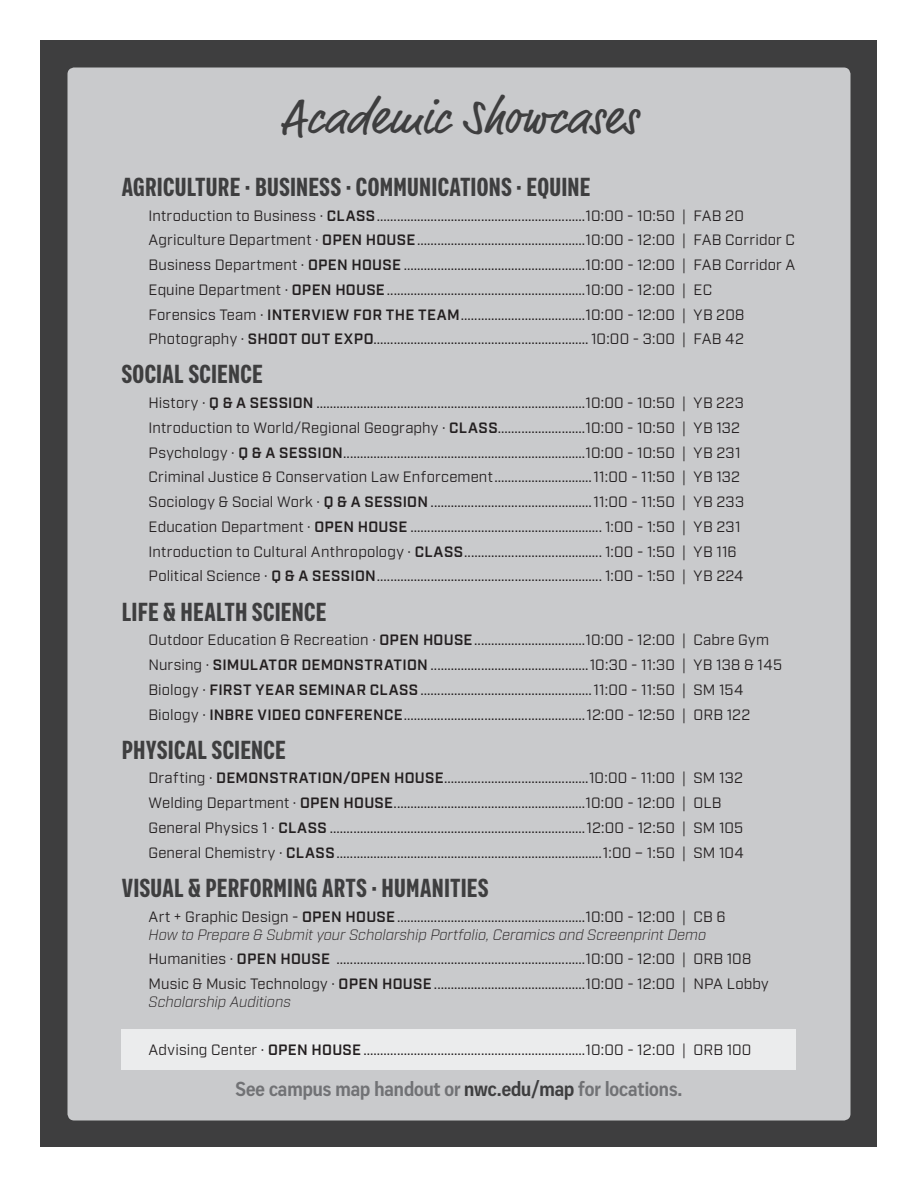
<style>
.page{position:relative;width:918px;height:1188px;background:#fff}
.page>*{position:absolute;margin:0;border:0;box-sizing:border-box;transform-origin:0 0}
.t1{font:48px "Market Pro";letter-spacing:.01em;color:#3e3e3f}
.t2{font:900 27px "Vito Compressed";letter-spacing:.01em;color:#3e3e3f}
.t3{font:700 21px "Vito Condensed";color:#717275}
.t4{font:15px/24.8px "Industry";letter-spacing:.01em;color:#231f20}
.t5{font:italic 300 15px "Industry";color:#231f20}
.s1{font-weight:600}
.s2{font-weight:300;font-style:italic}
.s3{color:#3e3e3f}
</style>
<div class="page">
<div style="left:40px;top:40px;width:838px;height:1108px;background:#3e3e3f"></div>
<div style="left:68px;top:68px;width:782px;height:1052px;background:#c9cacc;border-radius:7px"></div>
<div style="left:122px;top:1030px;width:674px;height:40px;background:#ebeced"></div>
<h1 class="t1" style="left:281px;top:85px;width:358px">Academic Showcases</h1>
<h2 class="t2" style="left:122px;top:171px;width:470px">AGRICULTURE · BUSINESS · COMMUNICATIONS · EQUINE</h2>
<p class="t4" style="left:148px;top:203px;width:648px">Introduction to Business · <span class="s1">CLASS</span>..............................................................10:00 - 10:50 | FAB 20<br>Agriculture Department · <span class="s1">OPEN HOUSE</span>..................................................10:00 - 12:00 | FAB Corridor C Business Department · <span class="s1">OPEN HOUSE</span> ......................................................10:00 - 12:00 | FAB Corridor A Equine Department · <span class="s1">OPEN HOUSE</span>...........................................................10:00 - 12:00 | EC<br>Forensics Team · <span class="s1">INTERVIEW FOR THE TEAM</span>.....................................10:00 - 12:00 | YB 208<br>Photography · <span class="s1">SHOOT OUT EXPO</span>................................................................ 10:00 - 3:00 | FAB 42</p>
<h2 class="t2" style="left:122px;top:359px;width:143px">SOCIAL SCIENCE</h2>
<p class="t4" style="left:148px;top:391px;width:597px">History · <span class="s1">Q &amp; A SESSION</span> ................................................................................10:00 - 10:50 | YB 223<br>Introduction to World/Regional Geography · <span class="s1">CLASS</span>..........................10:00 - 10:50 | YB 132<br>Psychology · <span class="s1">Q &amp; A SESSION</span>........................................................................10:00 - 10:50 | YB 231<br>Criminal Justice &amp; Conservation Law Enforcement.............................11:00 - 11:50 | YB 132<br>Sociology &amp; Social Work · <span class="s1">Q &amp; A SESSION</span> ................................................11:00 - 11:50 | YB 233<br>Education Department · <span class="s1">OPEN HOUSE</span> ......................................................... 1:00 - 1:50 | YB 231<br>Introduction to Cultural Anthropology · <span class="s1">CLASS</span>......................................... 1:00 - 1:50 | YB 116<br>Political Science · <span class="s1">Q &amp; A SESSION</span>................................................................... 1:00 - 1:50 | YB 224</p>
<h2 class="t2" style="left:122px;top:596px;width:206px">LIFE &amp; HEALTH SCIENCE</h2>
<p class="t4" style="left:148px;top:628px;width:635px">Outdoor Education &amp; Recreation · <span class="s1">OPEN HOUSE</span>.................................10:00 - 12:00 | Cabre Gym Nursing · <span class="s1">SIMULATOR DEMONSTRATION</span> ...............................................10:30 - 11:30 | YB 138 &amp; 145<br>Biology · <span class="s1">FIRST YEAR SEMINAR CLASS</span>...................................................11:00 - 11:50 | SM 154<br>Biology · <span class="s1">INBRE VIDEO CONFERENCE</span>......................................................12:00 - 12:50 | ORB 122</p>
<h2 class="t2" style="left:122px;top:734px;width:166px">PHYSICAL SCIENCE</h2>
<p class="t4" style="left:148px;top:766px;width:597px">Drafting · <span class="s1">DEMONSTRATION/OPEN HOUSE</span>...........................................10:00 - 11:00 | SM 132<br>Welding Department · <span class="s1">OPEN HOUSE</span>.........................................................10:00 - 12:00 | OLB General Physics 1 · <span class="s1">CLASS</span> ............................................................................12:00 - 12:50 | SM 105<br>General Chemistry · <span class="s1">CLASS</span>...............................................................................1:00 – 1:50 | SM 104</p>
<h2 class="t2" style="left:122px;top:872px;width:368px">VISUAL &amp; PERFORMING ARTS · HUMANITIES</h2>
<p class="t4" style="left:148px;top:908px;width:579px;line-height:18px">Art + Graphic Design - <span class="s1">OPEN HOUSE</span>........................................................10:00 - 12:00 | CB 6<br><span class="s2">How to Prepare &amp; Submit your Scholarship Portfolio, Ceramics and Screenprint Demo</span></p>
<p class="t4" style="left:148px;top:947px;width:622px">Humanities · <span class="s1">OPEN HOUSE</span> ..........................................................................10:00 - 12:00 | ORB 108<br>Music &amp; Music Technology · <span class="s1">OPEN HOUSE</span> .............................................10:00 - 12:00 | NPA Lobby</p>
<p class="t5" style="left:148px;top:993px;width:144px">Scholarship Auditions</p>
<p class="t4" style="left:148px;top:1038px;width:604px">Advising Center · <span class="s1">OPEN HOUSE</span> ..................................................................10:00 - 12:00 | ORB 100</p>
<h3 class="t3" style="left:235px;top:1076px;width:449px">See campus map handout or <span class="s3">nwc.edu/map</span> for locations.</h3>
</div>
